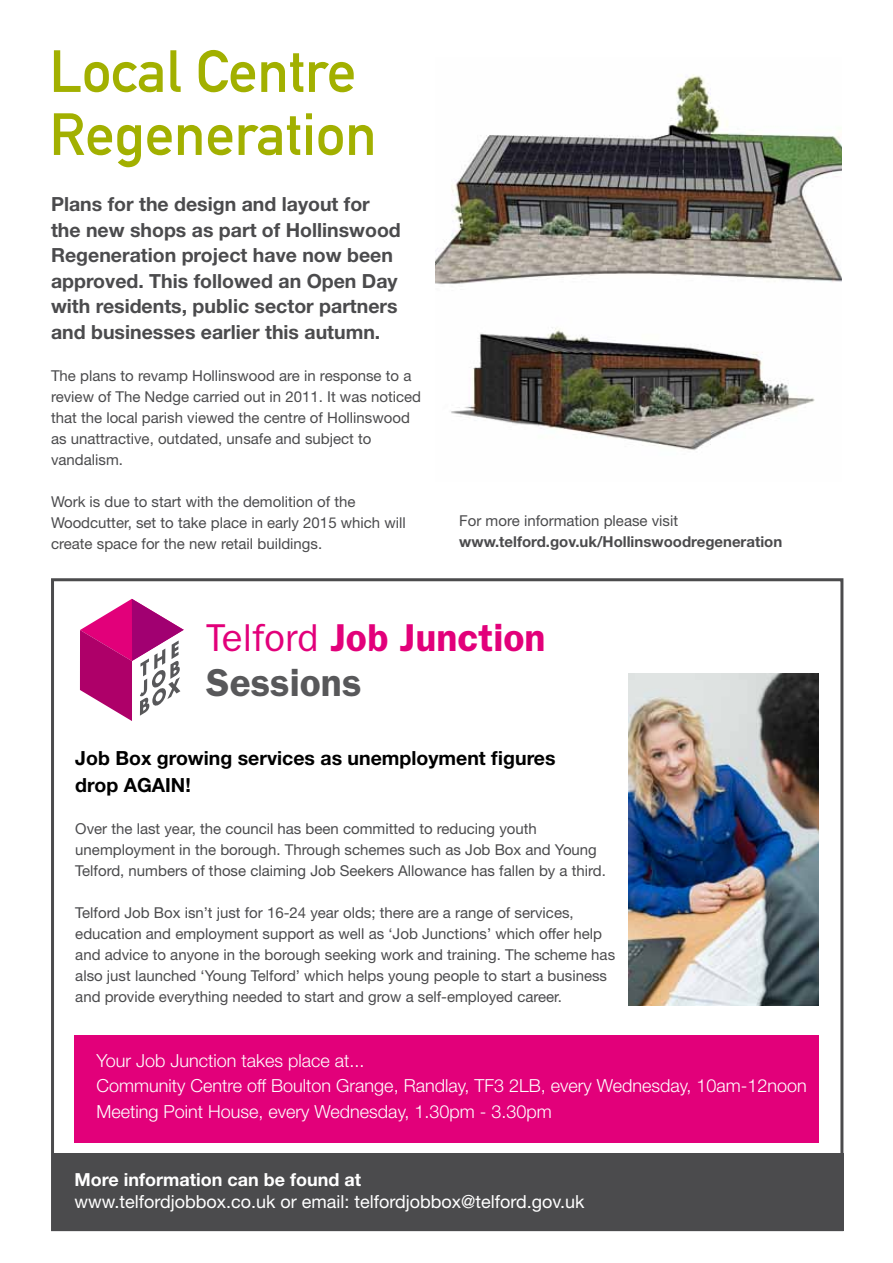
<style>
.page{position:relative;width:893px;height:1263px;background:#fff}
.page>*{position:absolute;margin:0;border:0;box-sizing:border-box;transform-origin:0 0}
.t1{font:58.5px/63px "DIN Mittelschrift Std";color:#a2b000}
.t2{font:600 39px/44.5px "ITC Franklin Gothic Std";color:#e2007a}
.t3{font:700 19.5px/25.5px "Helvetica Neue LT Std";color:#4b4b4d}
.t4{font:700 19.5px/27px "Helvetica Neue LT Std";color:#000}
.t5{font:300 18px/25.5px "Helvetica Neue LT Std";color:#fff}
.t6{font:18px "Helvetica Neue LT Std";color:#fff}
.t7{font:700 18px "Helvetica Neue LT Std";color:#fff}
.t8{font:15px/21px "Helvetica Neue LT Std";color:#4b4b4d}
.t9{font:700 15px "Helvetica Neue LT Std";color:#4b4b4d}
.s1{font-weight:400}
.s2{color:#58585a}
</style>
<div class="page">
<img style="left:436px;top:74px;width:406px;height:376px">
<div style="left:75px;top:1035px;width:744px;height:108px;background:#e2007a"></div>
<div style="left:53px;top:1153px;width:790px;height:78px;background:#4b4b4d"></div>
<svg style="left:80px;top:599px;width:104px;height:122px"></svg>
<img style="left:628px;top:673px;width:190px;height:332px">
<h1 class="t1" style="left:50px;top:40px;width:329px">Local Centre<br>Regeneration</h1>
<h3 class="t3" style="left:51px;top:191px;width:351px">Plans for the design and layout for the new shops as part of Hollinswood Regeneration project have now been approved. This followed an Open Day with residents, public sector partners and businesses earlier this autumn.</h3>
<p class="t8" style="left:51px;top:365px;width:372px">The plans to revamp Hollinswood are in response to a review of The Nedge carried out in 2011. It was noticed that the local parish viewed the centre of Hollinswood as unattractive, outdated, unsafe and subject to vandalism.</p>
<p class="t8" style="left:51px;top:491px;width:356px">Work is due to start with the demolition of the<br>Woodcutter, set to take place in early 2015 which will create space for the new retail buildings.</p>
<p class="t8" style="left:459px;top:510px;width:220px">For more information please visit</p>
<p class="t9" style="left:459px;top:533px;width:324px">www.telford.gov.uk/Hollinswoodregeneration</p>
<h2 class="t2" style="left:206px;top:616px;width:341px"><span class="s1">Telford</span> Job Junction<br><span class="s2">Sessions</span></h2>
<h3 class="t4" style="left:75px;top:744px;width:482px">Job Box growing services as unemployment figures drop AGAIN!</h3>
<p class="t8" style="left:75px;top:818px;width:532px">Over the last year, the council has been committed to reducing youth unemployment in the borough. Through schemes such as Job Box and Young<br>Telford, numbers of those claiming Job Seekers Allowance has fallen by a third.</p>
<p class="t8" style="left:75px;top:902px;width:541px">Telford Job Box isn’t just for 16-24 year olds; there are a range of services, education and employment support as well as ‘Job Junctions’ which offer help and advice to anyone in the borough seeking work and training. The scheme has also just launched ‘Young Telford’ which helps young people to start a business and provide everything needed to start and grow a self-employed career.</p>
<p class="t5" style="left:97px;top:1047px;width:712px">Your Job Junction takes place at...<br>Community Centre off Boulton Grange, Randlay, TF3 2LB, every Wednesday, 10am-12noon<br>Meeting Point House, every Wednesday, 1.30pm - 3.30pm</p>
<p class="t7" style="left:75px;top:1168px;width:288px">More information can be found at</p>
<p class="t6" style="left:75px;top:1191px;width:512px">www.telfordjobbox.co.uk or email: telfordjobbox@telford.gov.uk</p>
</div>
